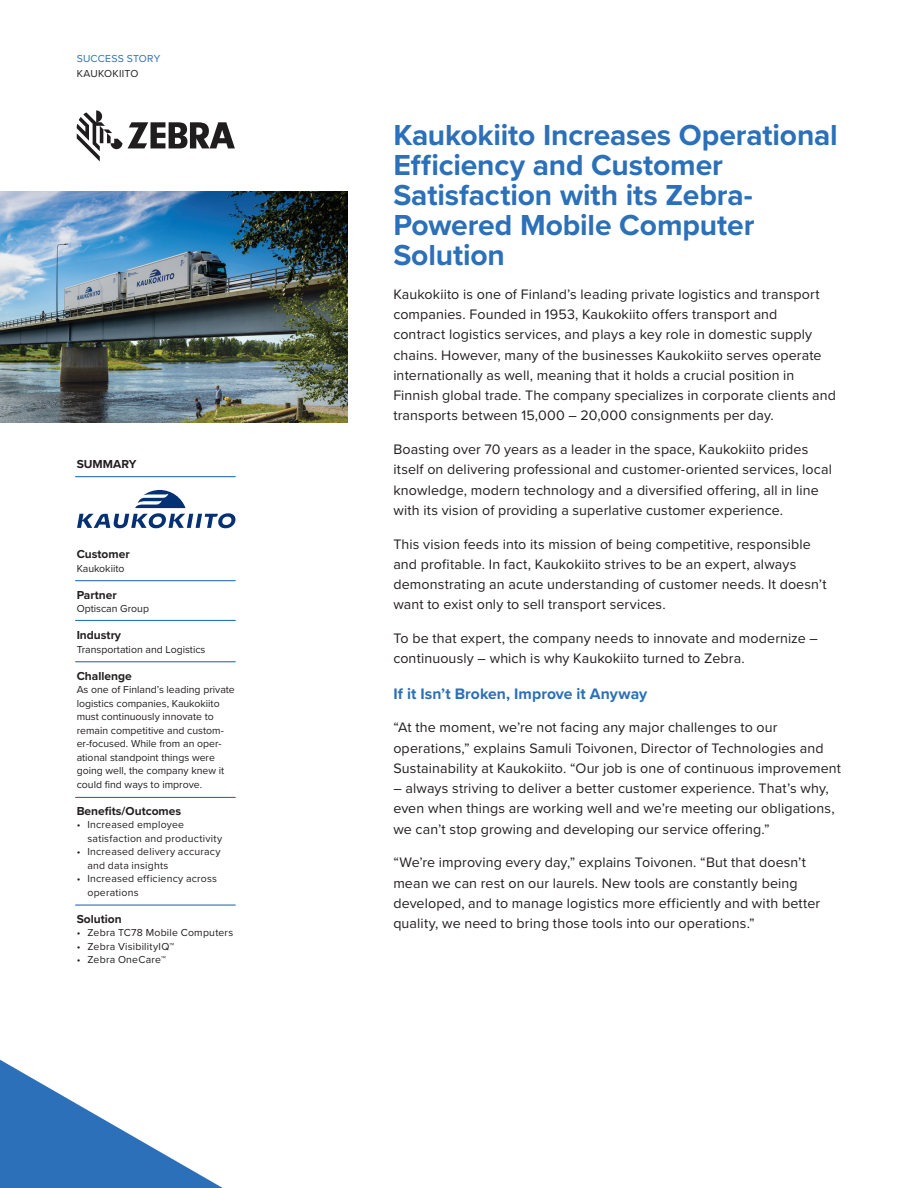
<style>
.page{position:relative;width:918px;height:1188px;background:#fff}
.page>*{position:absolute;margin:0;border:0;box-sizing:border-box;transform-origin:0 0}
.t1{font:700 30px/30px "Proxima Nova";letter-spacing:-.005em;color:#2b70b8}
.t2{font:700 15.75px "Proxima Nova";letter-spacing:.005em;color:#2b70b8}
.t3{font:14.25px/20.2px "Proxima Nova";letter-spacing:.01em;color:#231f20}
.t4{font:700 12px "Proxima Nova";color:#231f20}
.t5{font:10.5px/13.5px "Proxima Nova";color:#231f20}
.t6{font:10.5px/13.5px "Proxima Nova";letter-spacing:.02em;color:#231f20}
.t7{font:10.5px "Proxima Nova";letter-spacing:.025em;color:#231f20}
.t8{font:10.5px "Proxima Nova";letter-spacing:.02em;color:#2b70b8}
</style>
<div class="page">
<svg style="left:77px;top:110px;width:45px;height:51px"></svg>
<svg style="left:128px;top:122px;width:107px;height:27px"></svg>
<img style="left:0;top:191px;width:347px;height:232px">
<svg style="left:77px;top:490px;width:159px;height:38px"></svg>
<svg style="left:0;top:1060px;width:223px;height:128px"></svg>
<hr style="left:75px;top:580px;width:161px;height:1px;background:#2b70b8">
<hr style="left:75px;top:476px;width:161px;height:1px;background:#2b70b8">
<hr style="left:75px;top:620px;width:161px;height:1px;background:#2b70b8">
<hr style="left:75px;top:661px;width:161px;height:1px;background:#2b70b8">
<hr style="left:75px;top:797px;width:161px;height:1px;background:#2b70b8">
<hr style="left:75px;top:904px;width:161px;height:2px;background:#2b70b8">
<p class="t8" style="left:77px;top:51px;width:85px">SUCCESS STORY</p>
<p class="t7" style="left:77px;top:65px;width:63px">KAUKOKIITO</p>
<p class="t4" style="left:77px;top:455px;width:61px">SUMMARY</p>
<p class="t4" style="left:77px;top:545px;width:55px">Customer</p>
<p class="t5" style="left:77px;top:561px;width:49px">Kaukokiito</p>
<p class="t4" style="left:77px;top:586px;width:42px">Partner</p>
<p class="t5" style="left:77px;top:601px;width:74px">Optiscan Group</p>
<p class="t4" style="left:77px;top:626px;width:46px">Industry</p>
<p class="t5" style="left:77px;top:642px;width:130px">Transportation and Logistics</p>
<p class="t4" style="left:77px;top:667px;width:57px">Challenge</p>
<p class="t5" style="left:77px;top:682px;width:160px">As one of Finland’s leading private logistics companies, Kaukokiito must continuously innovate to remain competitive and custom&shy;er-focused. While from an oper&shy;ational standpoint things were going well, the company knew it could find ways to improve.</p>
<p class="t4" style="left:77px;top:802px;width:106px">Benefits/Outcomes</p>
<p class="t6" style="left:87px;top:817px;width:136px;text-indent:-11px">• Increased employee satisfaction and productivity</p>
<p class="t6" style="left:87px;top:844px;width:135px;text-indent:-11px">• Increased delivery accuracy and data insights</p>
<p class="t6" style="left:87px;top:871px;width:131px;text-indent:-11px">• Increased efficiency across operations</p>
<p class="t4" style="left:77px;top:910px;width:46px">Solution</p>
<p class="t6" style="left:77px;top:925px;width:158px">• Zebra TC78 Mobile Computers</p>
<p class="t7" style="left:77px;top:938px;width:99px">• Zebra VisibilityIQ™</p>
<p class="t6" style="left:77px;top:952px;width:91px">• Zebra OneCare™</p>
<h1 class="t1" style="left:393px;top:120px;width:446px">Kaukokiito Increases Operational<br>Efficiency and Customer<br>Satisfaction with its Zebra-<br>Powered Mobile Computer<br>Solution</h1>
<p class="t3" style="left:393px;top:283px;width:444px">Kaukokiito is one of Finland’s leading private logistics and transport companies. Founded in 1953, Kaukokiito offers transport and<br>contract logistics services, and plays a key role in domestic supply chains. However, many of the businesses Kaukokiito serves operate internationally as well, meaning that it holds a crucial position in Finnish global trade. The company specializes in corporate clients and transports between 15,000 – 20,000 consignments per day.</p>
<p class="t3" style="left:393px;top:439px;width:440px">Boasting over 70 years as a leader in the space, Kaukokiito prides itself on delivering professional and customer-oriented services, local knowledge, modern technology and a diversified offering, all in line with its vision of providing a superlative customer experience.</p>
<p class="t3" style="left:393px;top:533px;width:435px">This vision feeds into its mission of being competitive, responsible and profitable. In fact, Kaukokiito strives to be an expert, always demonstrating an acute understanding of customer needs. It doesn’t want to exist only to sell transport services.</p>
<p class="t3" style="left:393px;top:628px;width:426px">To be that expert, the company needs to innovate and modernize – continuously – which is why Kaukokiito turned to Zebra.</p>
<p class="t2" style="left:393px;top:682px;width:255px">If it Isn’t Broken, Improve it Anyway</p>
<p class="t3" style="left:393px;top:717px;width:449px">“At the moment, we’re not facing any major challenges to our operations,” explains Samuli Toivonen, Director of Technologies and<br>Sustainability at Kaukokiito. “Our job is one of continuous improvement</p>
<p class="t3" style="left:393px;top:778px;width:443px">– always striving to deliver a better customer experience. That’s why, even when things are working well and we’re meeting our obligations, we can’t stop growing and developing our service offering.”</p>
<p class="t3" style="left:393px;top:852px;width:428px">“We’re improving every day,” explains Toivonen. “But that doesn’t mean we can rest on our laurels. New tools are constantly being developed, and to manage logistics more efficiently and with better quality, we need to bring those tools into our operations.”</p>
</div>
